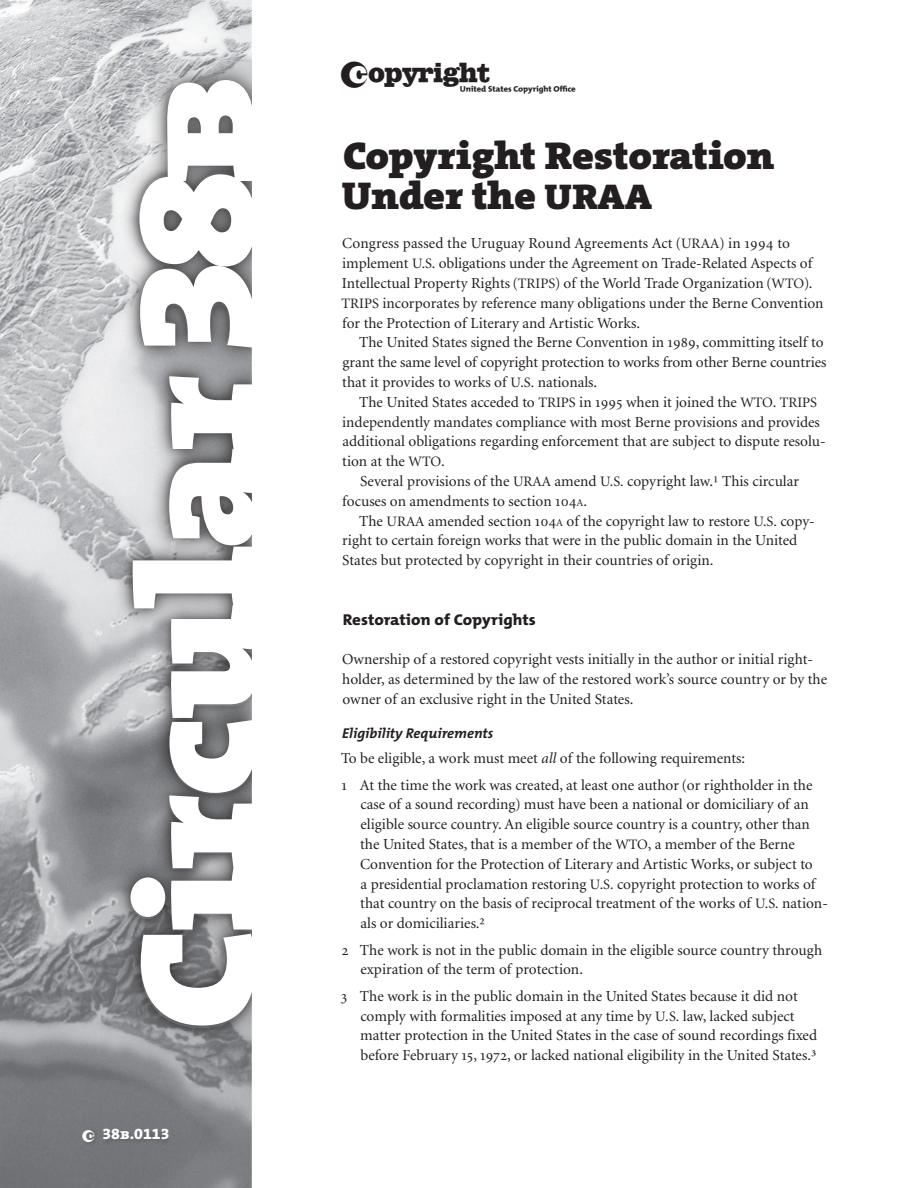
<style>
.page{position:relative;width:918px;height:1188px;background:#fff}
.page>*{position:absolute;margin:0;border:0;box-sizing:border-box;transform-origin:0 0}
.t1{font:165px "The Serif HP9 Blk";letter-spacing:-.025em;color:#fff;scale:1.1 1}
.t2{font:39px/39.6px "The Serif HP9 Blk";letter-spacing:-.005em;color:#231f20;scale:1.08 1}
.t3{font:33px "Copyright OTF";color:#231f20}
.t4{font:800 15.75px "The Mix Os F";color:#231f20;scale:1.08 1}
.t5{font:15.3px/19.8px "Minion C";color:#231f20}
.t6{font:15px "The Serif HP8 Ex Bld";color:#fff;scale:1.07 1}
.t7{font:italic 700 14.25px "The Mix Os F";color:#231f20}
.s1{font-family:"Copyright OTF"}
.s2{font-size:36px}
.s3{font-size:14.4px}
.s4{font-family:"Minion Exp"}
.s5{font-size:10.65px}
.s6{font-style:italic}
</style>
<div class="page">
<img style="left:0;top:0;width:252px;height:1188px">
<div style="left:110px;top:60px;width:165px;height:985px;background:#231f20;opacity:.75"></div>
<div style="left:252px;top:0;width:44px;height:1188px;background:#fff"></div>
<h1 class="t1" style="left:85px;top:1030px;width:870px;rotate:-90deg">Circular 38b</h1>
<p class="t6" style="left:82px;top:1124px;width:83px"><span class="s1">2</span> 38b.0113</p>
<h3 class="t3" style="left:341px;top:59px;width:236px">w</h3>
<h2 class="t2" style="left:342px;top:136px;width:402px">Copyright Restoration<br>Under the <span class="s2">URAA</span></h2>
<p class="t5" style="left:342px;top:234px;width:484px">Congress passed the Uruguay Round Agreements Act (<span class="s3">URAA</span>) in 1994 to implement <span class="s3">U.S.</span> obligations under the Agreement on Trade-Related Aspects of Intellectual Property Rights (<span class="s3">TRIPS</span>) of the World Trade Organization (<span class="s3">WTO</span>).<br><span class="s3">TRIPS</span> incorporates by reference many obligations under the Berne Convention for the Protection of Literary and Artistic Works.</p>
<p class="t5" style="left:342px;top:333px;width:486px;text-indent:17px">The United States signed the Berne Convention in 1989, committing itself to grant the same level of copyright protection to works from other Berne countries that it provides to works of <span class="s3">U.S.</span> nationals.</p>
<p class="t5" style="left:359px;top:393px;width:459px">The United States acceded to <span class="s3">TRIPS</span> in 1995 when it joined the <span class="s3">WTO</span>. <span class="s3">TRIPS</span></p>
<p class="t5" style="left:342px;top:412px;width:479px">independently mandates compliance with most Berne provisions and provides</p>
<p class="t5" style="left:342px;top:432px;width:485px">additional obligations regarding enforcement that are subject to dispute resolu-</p>
<p class="t5" style="left:342px;top:452px;width:104px">tion at the <span class="s3">WTO</span>.</p>
<p class="t5" style="left:360px;top:472px;width:440px">Several provisions of the <span class="s3">URAA</span> amend <span class="s3">U.S.</span> copyright law.<span class="s4">¹</span> This circular</p>
<p class="t5" style="left:342px;top:492px;width:246px">focuses on amendments to section 104<span class="s5">a</span>.</p>
<p class="t5" style="left:359px;top:511px;width:457px">The <span class="s3">URAA</span> amended section 104<span class="s5">a</span> of the copyright law to restore <span class="s3">U.S.</span> copy-</p>
<p class="t5" style="left:342px;top:531px;width:457px">right to certain foreign works that were in the public domain in the United</p>
<p class="t5" style="left:342px;top:551px;width:373px">States but protected by copyright in their countries of origin.</p>
<p class="t4" style="left:343px;top:609px;width:180px">Restoration of Copyrights</p>
<p class="t5" style="left:342px;top:650px;width:486px">Ownership of a restored copyright vests initially in the author or initial right&shy;holder, as determined by the law of the restored work’s source country or by the owner of an exclusive right in the United States.</p>
<p class="t7" style="left:342px;top:725px;width:153px">Eligibility Requirements</p>
<p class="t5" style="left:341px;top:746px;width:473px;line-height:26.4px">To be eligible, a work must meet <span class="s6">all</span> of the following requirements:<br>1 At the time the work was created, at least one author (or rightholder in the</p>
<p class="t5" style="left:360px;top:795px;width:469px">case of a sound recording) must have been a national or domiciliary of an eligible source country. An eligible source country is a country, other than the United States, that is a member of the <span class="s3">WTO</span>, a member of the Berne Convention for the Protection of Literary and Artistic Works, or subject to<br>a presidential proclamation restoring <span class="s3">U.S.</span> copyright protection to works of that country on the basis of reciprocal treatment of the works of <span class="s3">U.S.</span> nation&shy;als or domiciliaries.<span class="s4">²</span></p>
<p class="t5" style="left:360px;top:940px;width:463px;text-indent:-19px">2 The work is not in the public domain in the eligible source country through expiration of the term of protection.</p>
<p class="t5" style="left:360px;top:987px;width:458px;text-indent:-19px">3 The work is in the public domain in the United States because it did not comply with formalities imposed at any time by <span class="s3">U.S.</span> law, lacked subject matter protection in the United States in the case of sound recordings fixed before February 15, 1972, or lacked national eligibility in the United States.<span class="s4">³</span></p>
</div>
